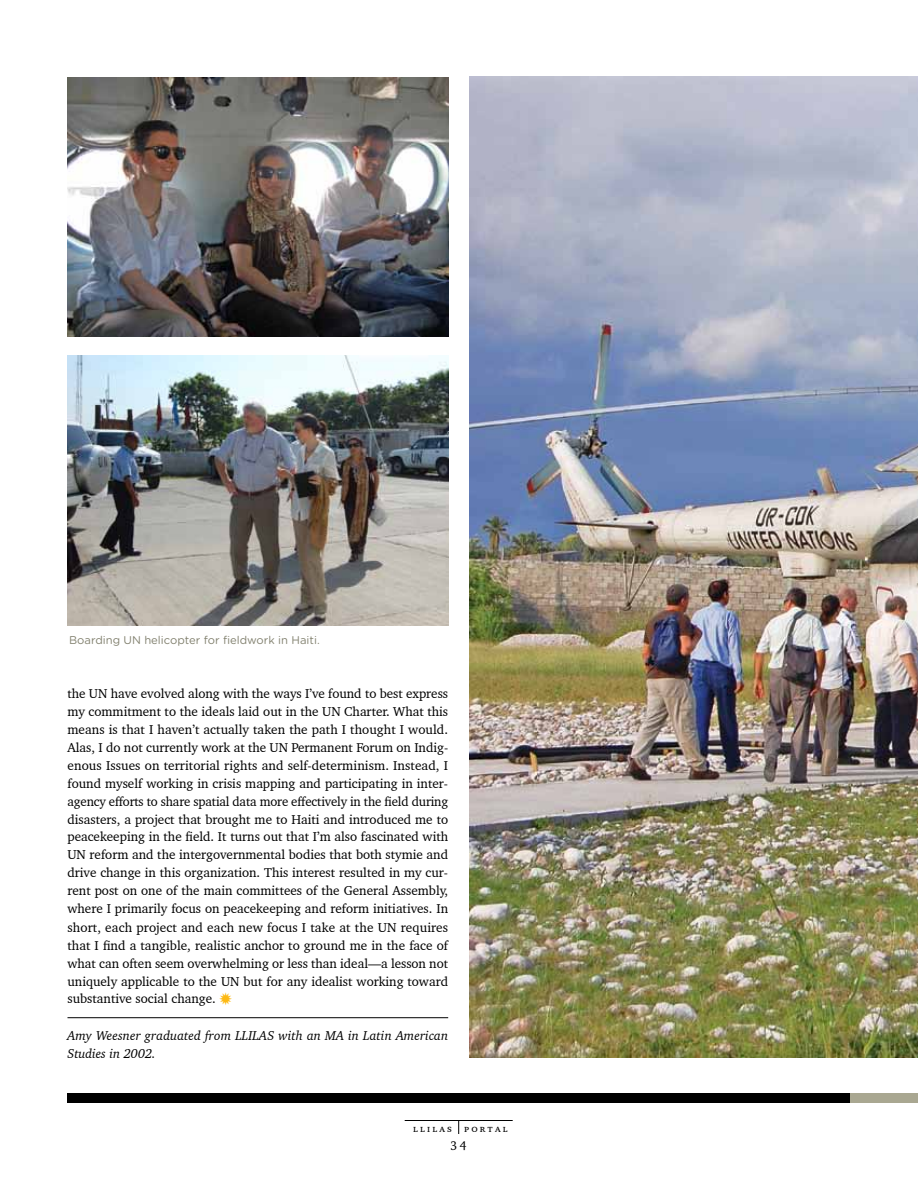
<style>
.page{position:relative;width:918px;height:1188px;background:#fff}
.page>*{position:absolute;margin:0;border:0;box-sizing:border-box;transform-origin:0 0}
.t1{font:13.5px "Charter BT Pro";color:#000}
.t2{font:13.2px/18px "Charter BT Pro";color:#000;text-align:justify}
.t3{font:italic 13.2px/18px "Charter BT Pro";letter-spacing:.01em;color:#000}
.t4{font:11.25px "Gotham Rounded";color:#82816f}
.t5{font:10.5px "Charter BT Pro";color:#000}
.s1{color:#fdb913}
</style>
<div class="page">
<svg style="left:458px;top:1121px;width:1px;height:13px"></svg>
<hr style="left:405px;top:1120px;width:108px;height:1px;background:#000">
<div style="left:67px;top:1094px;width:851px;height:9px;background:#000"></div>
<div style="left:851px;top:1094px;width:67px;height:9px;background:#a9a791"></div>
<img style="left:470px;top:76px;width:448px;height:982px">
<img style="left:68px;top:356px;width:380px;height:269px">
<hr style="left:68px;top:1017px;width:380px;height:1px;background:#000">
<img style="left:68px;top:77px;width:380px;height:260px">
<p class="t4" style="left:69px;top:633px;width:252px">Boarding UN helicopter for fieldwork in Haiti.</p>
<p class="t2" style="left:67px;top:684px;width:382px">the UN have evolved along with the ways I’ve found to best express my commitment to the ideals laid out in the UN Charter. What this means is that I haven’t actually taken the path I thought I would.<br>Alas, I do not currently work at the UN Permanent Forum on Indig&shy;enous Issues on territorial rights and self-determinism. Instead, I found myself working in crisis mapping and participating in inter&shy;agency efforts to share spatial data more effectively in the field during disasters, a project that brought me to Haiti and introduced me to peacekeeping in the field. It turns out that I’m also fascinated with UN reform and the intergovernmental bodies that both stymie and drive change in this organization. This interest resulted in my cur&shy;rent post on one of the main committees of the General Assembly, where I primarily focus on peacekeeping and reform initiatives. In short, each project and each new focus I take at the UN requires that I find a tangible, realistic anchor to ground me in the face of what can often seem overwhelming or less than ideal—a lesson not uniquely applicable to the UN but for any idealist working toward substantive social change. <span class="s1">✹</span></p>
<p class="t3" style="left:68px;top:1026px;width:382px">Amy Weesner graduated from LLILAS with an MA in Latin American<br>Studies in 2002.</p>
<p class="t5" style="left:413px;top:1121px;width:96px">llilas portal</p>
<p class="t1" style="left:451px;top:1134px;width:18px">34</p>
</div>
